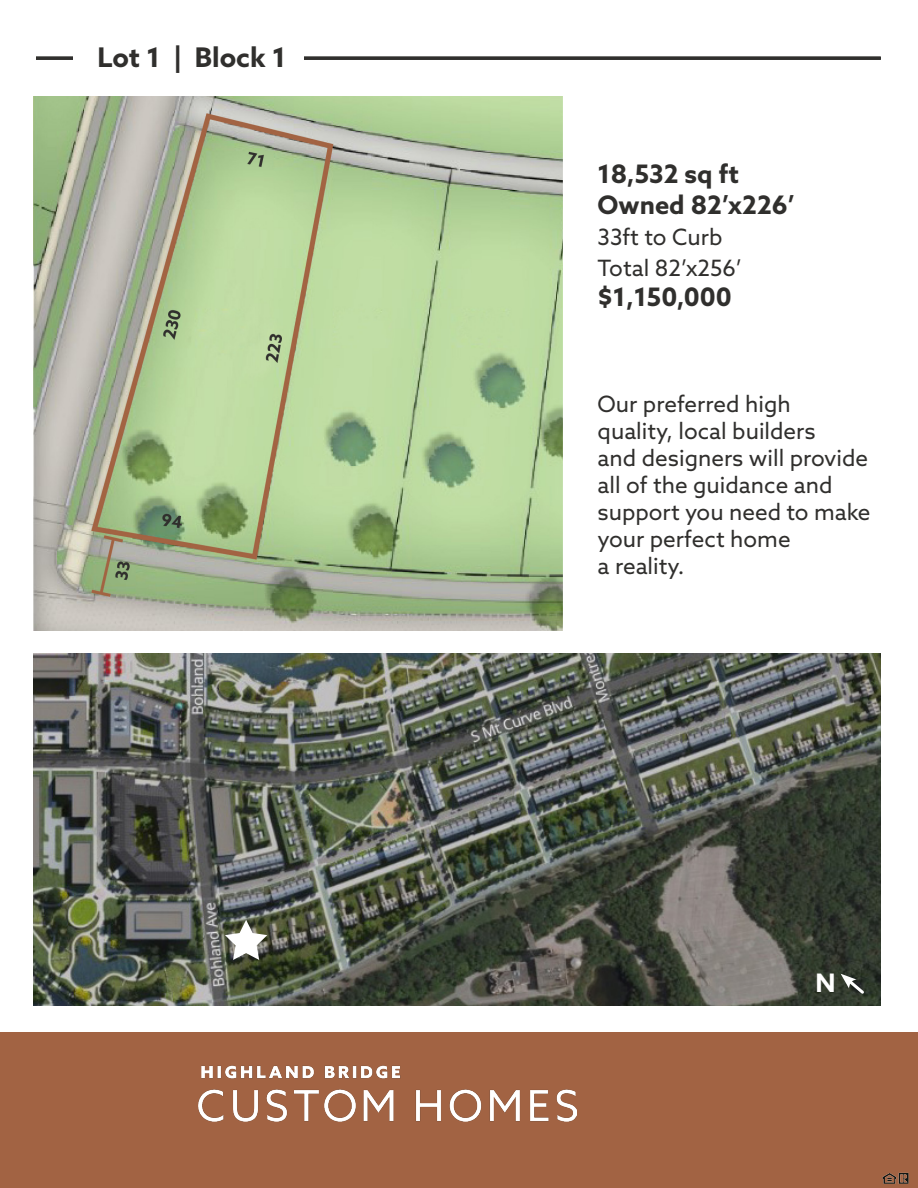
<style>
.page{position:relative;width:918px;height:1188px;background:#fff}
.page>*{position:absolute;margin:0;border:0;box-sizing:border-box;transform-origin:0 0}
.t1{font:700 27.15px "Azo Sans";color:#302f2d}
.t2{font:700 25.5px "Azo Sans";color:#302f2d}
.t3{font:700 25.5px "Azo Sans";color:#fff}
.t4{font:22.5px/27px "Azo Sans";color:#302f2d}
</style>
<div class="page">
<img style="left:33px;top:653px;width:848px;height:353px">
<svg style="left:841px;top:974px;width:26px;height:22px"></svg>
<svg style="left:225px;top:920px;width:42px;height:40px"></svg>
<div style="left:0;top:1032px;width:918px;height:156px;background:#a26343"></div>
<img style="left:198px;top:1065px;width:379px;height:57px">
<img style="left:882px;top:1172px;width:27px;height:12px">
<img style="left:33px;top:96px;width:529px;height:535px">
<hr style="left:36px;top:57px;width:845px;height:3px;background:#302f2d">
<div style="left:73px;top:38px;width:231px;height:36px;background:#fff"></div>
<p class="t1" style="left:98px;top:39px;width:190px">Lot 1 | Block 1</p>
<p class="t2" style="left:598px;top:157px;width:143px">18,532 sq ft</p>
<p class="t2" style="left:598px;top:188px;width:199px">Owned 82’x226’</p>
<p class="t4" style="left:598px;top:223px;width:126px">33ft to Curb</p>
<p class="t4" style="left:598px;top:254px;width:146px">Total 82’x256’</p>
<p class="t2" style="left:598px;top:280px;width:136px">$1,150,000</p>
<p class="t4" style="left:598px;top:391px;width:274px">Our preferred high quality, local builders<br>and designers will provide all of the guidance and support you need to make your perfect home<br>a reality.</p>
<p class="t3" style="left:816px;top:966px;width:22px">N</p>
</div>
